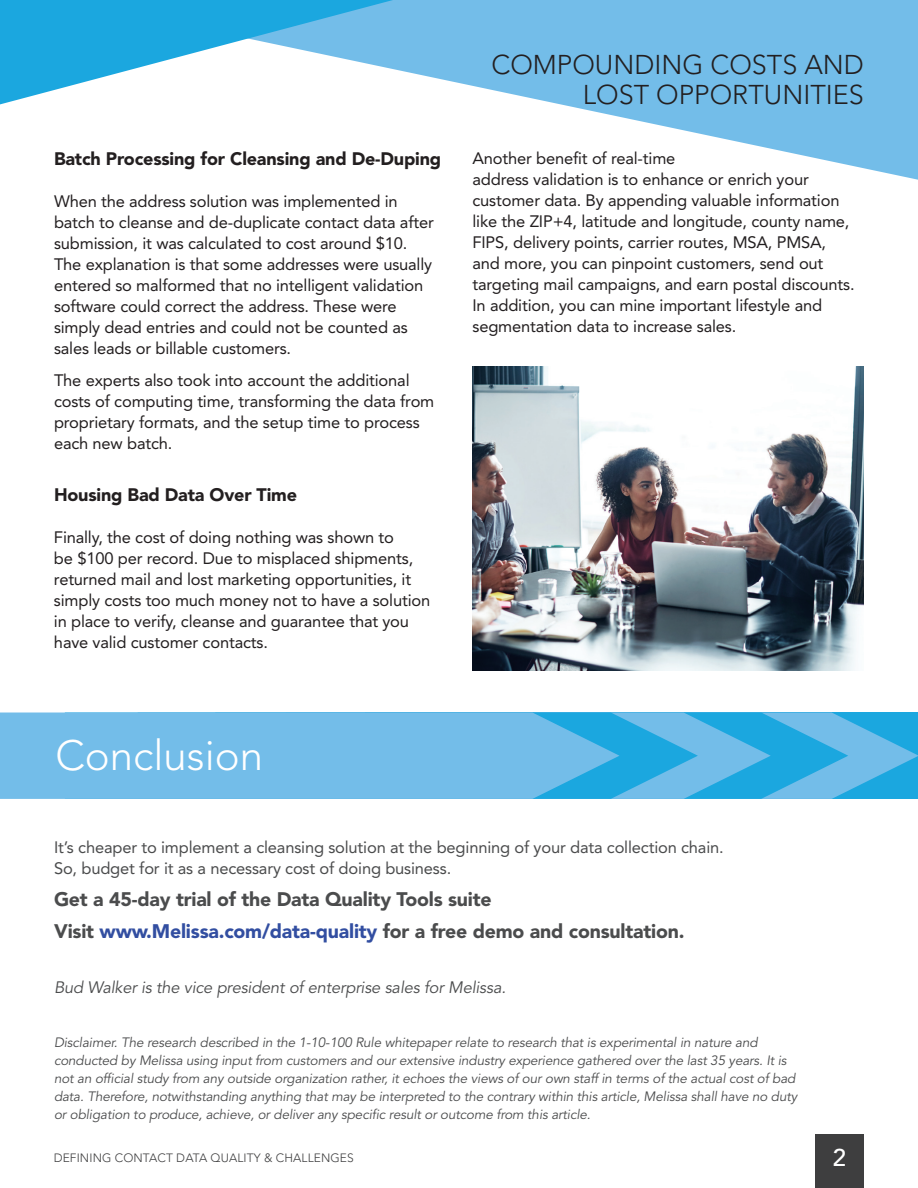
<style>
.page{position:relative;width:918px;height:1188px;background:#fff}
.page>*{position:absolute;margin:0;border:0;box-sizing:border-box;transform-origin:0 0}
.t1{font:300 42px "Avenir LT Std";color:#fff}
.t2{font:300 27px/30px "Avenir LT Std";color:#231f20;text-align:right}
.t3{font:500 24px "Avenir LT Std";color:#fff}
.t4{font:900 19.5px/31.8px "Avenir LT Std";letter-spacing:-.01em;color:#4b4c4d}
.t5{font:900 18px "Avenir LT Std";letter-spacing:-.01em;color:#231f20}
.t6{font:16.5px/21px "Avenir LT Std";letter-spacing:-.01em;color:#231f20}
.t7{font:16.5px/21px "Avenir LT Std";letter-spacing:-.01em;color:#4b4c4d}
.t8{font:italic 16.5px "Avenir LT Std";letter-spacing:-.01em;color:#4b4c4d}
.t9{font:italic 13.5px/18px "Avenir LT Std";letter-spacing:-.01em;color:#4b4c4d}
.t10{font:300 12px "Avenir LT Std";letter-spacing:.01em;color:#3e3e3f}
.s1{color:#324ea1}
</style>
<div class="page">
<svg style="left:393px;top:0;width:525px;height:180px;fill:#73bde9"></svg>
<svg style="left:0;top:0;width:393px;height:104px"></svg>
<div style="left:815px;top:1134px;width:49px;height:54px;background:#3e3e3f"></div>
<svg style="left:848px;top:713px;width:70px;height:86px;background:#3fb0e3"></svg>
<svg style="left:771px;top:713px;width:77px;height:86px;background:#49b2e4"></svg>
<svg style="left:698px;top:713px;width:73px;height:86px;background:#40b0e3"></svg>
<svg style="left:619px;top:713px;width:79px;height:86px;background:#49b2e4"></svg>
<svg style="left:0;top:713px;width:619px;height:86px;background:#6cbbe8"></svg>
<img style="left:472px;top:366px;width:392px;height:305px">
<p class="t5" style="left:54px;top:148px;width:389px">Batch Processing for Cleansing and De-Duping</p>
<p class="t6" style="left:54px;top:191px;width:381px">When the address solution was implemented in batch to cleanse and de-duplicate contact data after submission, it was calculated to cost around $10.<br>The explanation is that some addresses were usually entered so malformed that no intelligent validation software could correct the address. These were simply dead entries and could not be counted as sales leads or billable customers.</p>
<p class="t6" style="left:54px;top:370px;width:382px">The experts also took into account the additional costs of computing time, transforming the data from proprietary formats, and the setup time to process each new batch.</p>
<p class="t5" style="left:54px;top:484px;width:245px">Housing Bad Data Over Time</p>
<p class="t6" style="left:54px;top:527px;width:378px">Finally, the cost of doing nothing was shown to<br>be $100 per record. Due to misplaced shipments, returned mail and lost marketing opportunities, it simply costs too much money not to have a solution in place to verify, cleanse and guarantee that you have valid customer contacts.</p>
<h2 class="t2" style="left:491px;top:50px;width:374px">COMPOUNDING COSTS AND<br>LOST OPPORTUNITIES</h2>
<p class="t6" style="left:472px;top:148px;width:384px">Another benefit of real-time<br>address validation is to enhance or enrich your customer data. By appending valuable information like the ZIP+4, latitude and longitude, county name, FIPS, delivery points, carrier routes, MSA, PMSA, and more, you can pinpoint customers, send out targeting mail campaigns, and earn postal discounts.<br>In addition, you can mine important lifestyle and segmentation data to increase sales.</p>
<h1 class="t1" style="left:55px;top:730px;width:209px">Conclusion</h1>
<p class="t7" style="left:54px;top:837px;width:671px">It’s cheaper to implement a cleansing solution at the beginning of your data collection chain.<br>So, budget for it as a necessary cost of doing business.</p>
<p class="t4" style="left:54px;top:883px;width:632px">Get a 45-day trial of the Data Quality Tools suite<br>Visit <span class="s1">www.Melissa.com/data-quality</span> for a free demo and consultation.</p>
<p class="t8" style="left:54px;top:977px;width:453px">Bud Walker is the vice president of enterprise sales for Melissa.</p>
<p class="t9" style="left:54px;top:1034px;width:745px">Disclaimer. The research described in the 1-10-100 Rule whitepaper relate to research that is experimental in nature and conducted by Melissa using input from customers and our extensive industry experience gathered over the last 35 years. It is not an official study from any outside organization rather, it echoes the views of our own staff in terms of the actual cost of bad data. Therefore, notwithstanding anything that may be interpreted to the contrary within this article, Melissa shall have no duty or obligation to produce, achieve, or deliver any specific result or outcome from this article.</p>
<p class="t10" style="left:54px;top:1151px;width:302px">DEFINING CONTACT DATA QUALITY &amp; CHALLENGES</p>
<h3 class="t3" style="left:833px;top:1144px;width:15px">2</h3>
</div>
